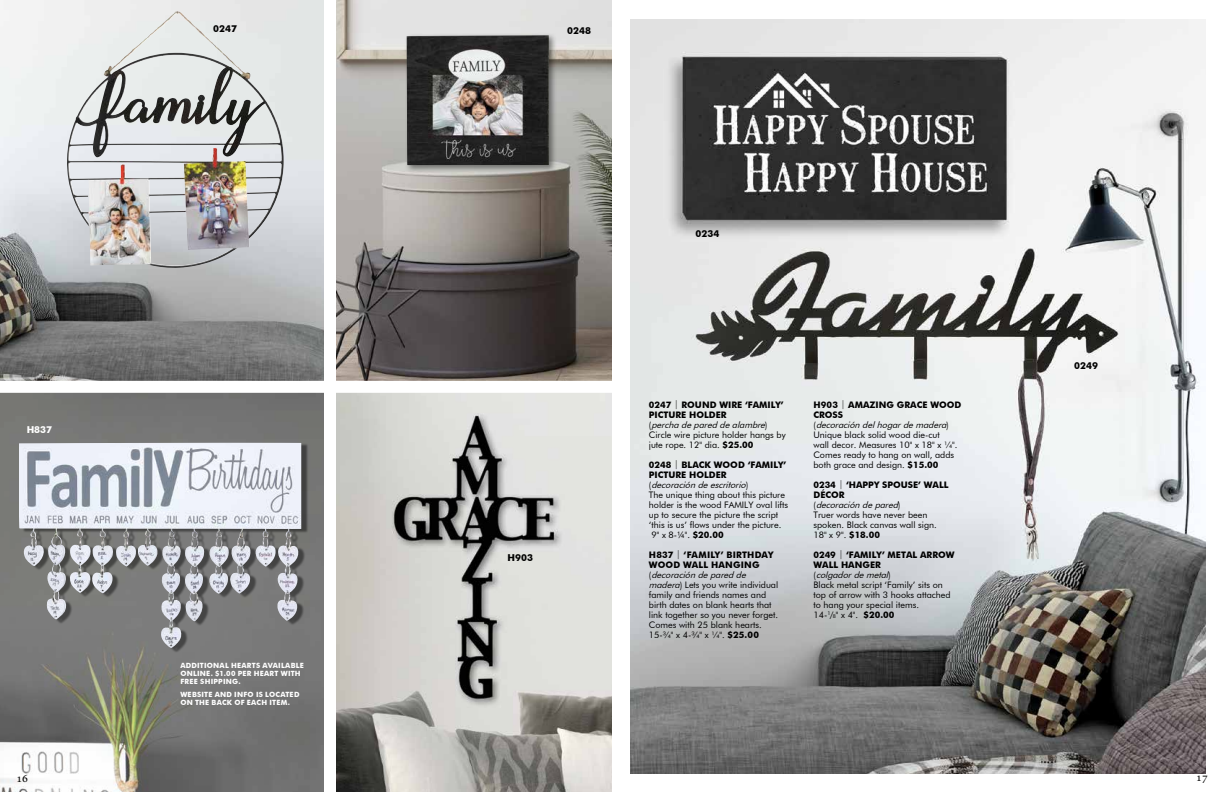
<style>
.page{position:relative;width:1224px;height:792px;background:#fff}
.page>*{position:absolute;margin:0;border:0;box-sizing:border-box;transform-origin:0 0}
.t1{font:12px "Minion Pro";color:#000}
.t2{font:700 9.5px "Futura BT";color:#000}
.t3{font:700 9.5px "Futura BT";color:#fff}
.t4{font:9px/10px "Futura BT";color:#000}
.t5{font:700 7.2px/8px "Futura BT";letter-spacing:.03em;color:#fff}
.s1{font-weight:700}
.s2{font-weight:300}
.s3{font-style:italic}
.s4{font-family:"Avenir Next LT Pro"}
.s5{font-size:5.2px}
</style>
<div class="page">
<img style="left:0;top:0;width:324px;height:792px">
<img style="left:336px;top:393px;width:276px;height:399px">
<img style="left:630px;top:19px;width:576px;height:755px">
<img style="left:336px;top:0;width:276px;height:381px">
<img style="left:67px;top:11px;width:217px;height:257px">
<div style="left:404px;top:32px;width:153px;height:141px;background:#000;opacity:.45"></div>
<img style="left:407px;top:35px;width:142px;height:130px">
<div style="left:0;top:381px;width:621px;height:12px;background:#fff"></div>
<div style="left:22px;top:444px;width:286px;height:209px;background:#000;opacity:.45"></div>
<img style="left:19px;top:443px;width:193px;height:177px">
<p class="t3" style="left:27px;top:424px;width:27px">H837</p>
<p class="t2" style="left:213px;top:23px;width:25px">0247</p>
<p class="t2" style="left:567px;top:24px;width:25px">0248</p>
<p class="t5" style="left:180px;top:661px;width:125px">ADDITIONAL HEARTS AVAILABLE<br>ONLINE. $1.00 PER HEART WITH<br>FREE SHIPPING.</p>
<p class="t5" style="left:180px;top:690px;width:121px">WEBSITE AND INFO IS LOCATED<br>ON THE BACK OF EACH ITEM.</p>
<p class="t2" style="left:508px;top:552px;width:27px">H903</p>
<p class="t2" style="left:696px;top:228px;width:25px">0234</p>
<p class="t4" style="left:649px;top:399px;width:138px"><span class="s1">0247</span> <span class="s2">|</span> <span class="s1">ROUND WIRE ‘FAMILY’<br>PICTURE HOLDER<br></span>( <span class="s3">perchadepareddealambre</span>)<br>Circle wire picture holder hangs by jute rope. 12" dia. <span class="s1">$25.00</span></p>
<p class="t4" style="left:649px;top:459px;width:141px"><span class="s1">0248</span> <span class="s2">|</span> <span class="s1">BLACK WOOD ‘FAMILY’<br>PICTURE HOLDER<br></span>( <span class="s3">decoracióndeescritorio</span>)<br>The unique thing about this picture holder is the wood FAMILY oval lifts up to secure the picture the script ‘this is us’ flows under the picture.<br>9" x 8-<span class="s4">¼</span>". <span class="s1">$20.00</span></p>
<p class="t4" style="left:649px;top:549px;width:131px"><span class="s1">H837</span> <span class="s2">|</span> <span class="s1">‘FAMILY’ BIRTHDAY<br>WOOD WALL HANGING<br></span>( <span class="s3">decoracióndeparedde madera</span>) Lets you write individual family and friends names and birth dates on blank hearts that link together so you never forget.<br>Comes with 25 blank hearts.<br>15-¾" x 4-¾" x ¼". <span class="s1">$25.00</span></p>
<p class="t4" style="left:813px;top:399px;width:149px"><span class="s1">H903</span> <span class="s2">|</span> <span class="s1">AMAZING GRACE WOOD<br>CROSS<br></span>( <span class="s3">decoracióndelhogardemadera</span>)<br>Unique black solid wood die-cut<br>wall decor. Measures 10" x 18" x ¼".<br>Comes ready to hang on wall, adds both grace and design. <span class="s1">$15.00</span></p>
<p class="t4" style="left:813px;top:479px;width:137px"><span class="s1">0234</span> <span class="s2">|</span> <span class="s1">‘HAPPY SPOUSE’ WALL<br>DÉCOR<br></span>( <span class="s3">decoracióndepared</span>)<br>Truer words have never been spoken. Black canvas wall sign.<br>18" x 9". <span class="s1">$18.00</span></p>
<p class="t4" style="left:813px;top:549px;width:143px"><span class="s1">0249</span> <span class="s2">|</span> <span class="s1">‘FAMILY’ METAL ARROW<br>WALL HANGER<br></span>( <span class="s3">colgadordemetal</span>)<br>Black metal script ‘Family’ sits on top of arrow with 3 hooks attached to hang your special items.<br>14-<sup>1</sup>/<span class="s5">8</span>" x 4". <span class="s1">$20.00</span></p>
<p class="t2" style="left:1074px;top:360px;width:25px">0249</p>
<h1 class="t1" style="left:16px;top:771px;width:13px">16</h1>
<h1 class="t1" style="left:1196px;top:770px;width:13px">17</h1>
</div>
